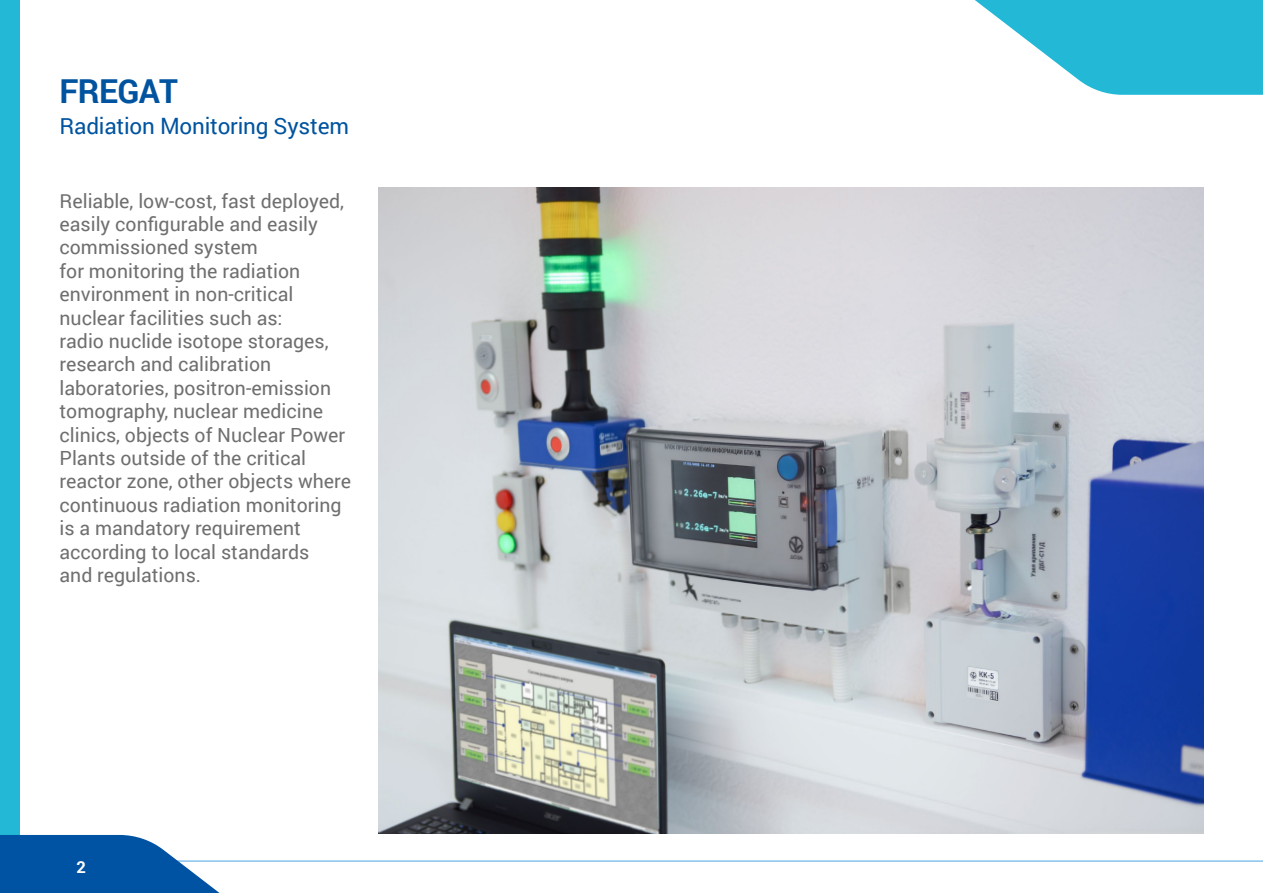
<style>
.page{position:relative;width:1263px;height:893px;background:#fff}
.page>*{position:absolute;margin:0;border:0;box-sizing:border-box;transform-origin:0 0}
.заголовок_название_п{font:700 33px "Roboto";letter-spacing:-.02em;color:#00539f}
.подзаголовок_названи{font:22.5px "Roboto";letter-spacing:-.01em;color:#00539f}
.t1{font:19.5px/23.4px "Roboto";color:#706f6f}
.t2{font:700 16.5px "Roboto";color:#fff}
</style>
<div class="page">
<hr style="left:0;top:860px;width:1263px;height:2px;background:#86c3eb">
<div style="left:0;top:0;width:20px;height:893px;background:#23b9d6"></div>
<svg style="left:0;top:835px;width:295px;height:58px"></svg>
<svg style="left:975px;top:0;width:288px;height:95px"></svg>
<img style="left:378px;top:187px;width:825px;height:646px">
<p class="заголовок_название_п" style="left:60px;top:68px;width:120px">FREGAT</p>
<p class="подзаголовок_названи" style="left:60px;top:111px;width:291px">Radiation Monitoring System</p>
<p class="t1" style="left:60px;top:188px;width:293px">Reliable, low-cost, fast deployed, easily configurable and easily commissioned system<br>for monitoring the radiation environment in non-critical nuclear facilities such as:<br>radio nuclide isotope storages, research and calibration laboratories, positron-emission tomography, nuclear medicine clinics, objects of Nuclear Power<br>Plants outside of the critical reactor zone, other objects where continuous radiation monitoring is a mandatory requirement according to local standards<br>and regulations.</p>
<p class="t2" style="left:77px;top:855px;width:11px">2</p>
</div>
